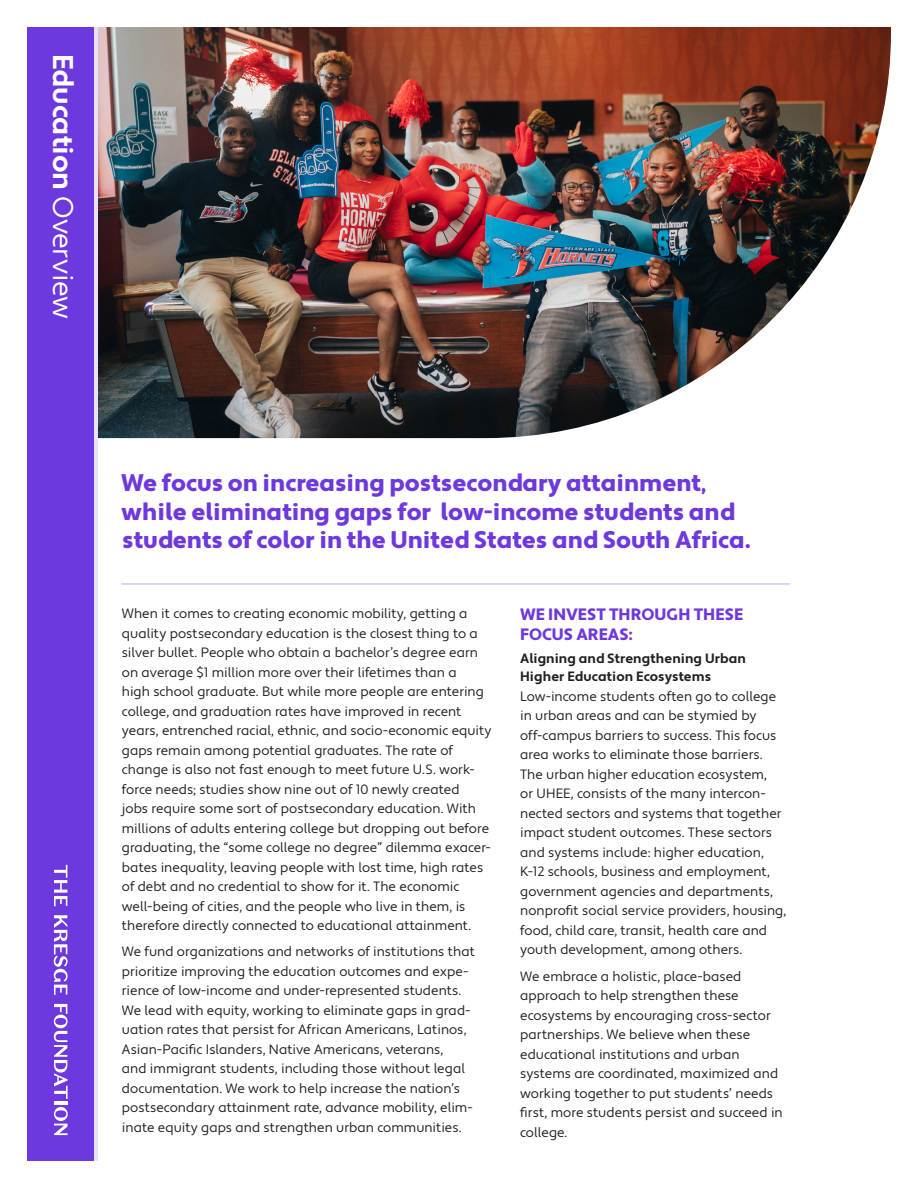
<style>
.page{position:relative;width:918px;height:1188px;background:#fff}
.page>*{position:absolute;margin:0;border:0;box-sizing:border-box;transform-origin:0 0}
._01_Page_Title{font:700 28.5px "Apertura";letter-spacing:-.005em;color:#fff}
._04_Document_Header{font:900 24px/28.8px "Apertura";color:#6d38de}
._05_HEADER{font:900 16.5px/19.8px "Apertura";letter-spacing:.005em;color:#6d38de}
._07_Body{font:13.5px/19.5px "Apertura";color:#231f20}
._06_Subhead{font:700 13.5px/18px "Apertura";letter-spacing:.01em;color:#231f20}
.s1{font-weight:400}
</style>
<div class="page">
<img style="left:98px;top:27px;width:793px;height:411px">
<div style="left:27px;top:27px;width:67px;height:1134px;background:#6d38de"></div>
<hr style="left:94px;top:27px;width:4px;height:1134px;background:#e9e1fa">
<svg style="left:54px;top:865px;width:13px;height:41px"></svg>
<svg style="left:54px;top:915px;width:14px;height:80px"></svg>
<svg style="left:54px;top:1004px;width:14px;height:95px"></svg>
<hr style="left:54px;top:1101px;width:14px;height:4px;background:#fff">
<svg style="left:54px;top:1107px;width:14px;height:28px"></svg>
<hr style="left:122px;top:583px;width:668px;height:2px;background:#d3c3f5">
<p class="_01_Page_Title" style="left:80px;top:54px;width:266px;rotate:90deg">Education <span class="s1">Overview</span></p>
<p class="_04_Document_Header" style="left:121px;top:469px;width:631px">We focus on increasing postsecondary attainment, while eliminating gaps for low-income students and students of color in the United States and South Africa.</p>
<p class="_07_Body" style="left:122px;top:604px;width:371px">When it comes to creating economic mobility, getting a quality postsecondary education is the closest thing to a silver bullet. People who obtain a bachelor’s degree earn on average $1 million more over their lifetimes than a<br>high school graduate. But while more people are entering college, and graduation rates have improved in recent years, entrenched racial, ethnic, and socio-economic equity gaps remain among potential graduates. The rate of change is also not fast enough to meet future U.S. work&shy;force needs; studies show nine out of 10 newly created<br>jobs require some sort of postsecondary education. With millions of adults entering college but dropping out before graduating, the “some college no degree” dilemma exacer&shy;bates inequality, leaving people with lost time, high rates of debt and no credential to show for it. The economic well-being of cities, and the people who live in them, is therefore directly connected to educational attainment.</p>
<p class="_07_Body" style="left:122px;top:942px;width:355px">We fund organizations and networks of institutions that prioritize improving the education outcomes and expe&shy;rience of low-income and under-represented students.<br>We lead with equity, working to eliminate gaps in grad&shy;uation rates that persist for African Americans, Latinos, Asian-Pacific Islanders, Native Americans, veterans,<br>and immigrant students, including those without legal documentation. We work to help increase the nation’s postsecondary attainment rate, advance mobility, elim&shy;inate equity gaps and strengthen urban communities.</p>
<p class="_05_HEADER" style="left:520px;top:605px;width:224px">WE INVEST THROUGH THESE<br>FOCUS AREAS:</p>
<p class="_06_Subhead" style="left:520px;top:650px;width:227px">Aligning and Strengthening Urban<br>Higher Education Ecosystems</p>
<p class="_07_Body" style="left:520px;top:687px;width:268px">Low-income students often go to college in urban areas and can be stymied by off-campus barriers to success. This focus area works to eliminate those barriers.<br>The urban higher education ecosystem,<br>or UHEE, consists of the many intercon&shy;nected sectors and systems that together impact student outcomes. These sectors and systems include: higher education, K-12 schools, business and employment, government agencies and departments, nonprofit social service providers, housing, food, child care, transit, health care and youth development, among others.</p>
<p class="_07_Body" style="left:520px;top:967px;width:264px">We embrace a holistic, place-based approach to help strengthen these ecosystems by encouraging cross-sector partnerships. We believe when these educational institutions and urban systems are coordinated, maximized and working together to put students’ needs first, more students persist and succeed in college.</p>
</div>
